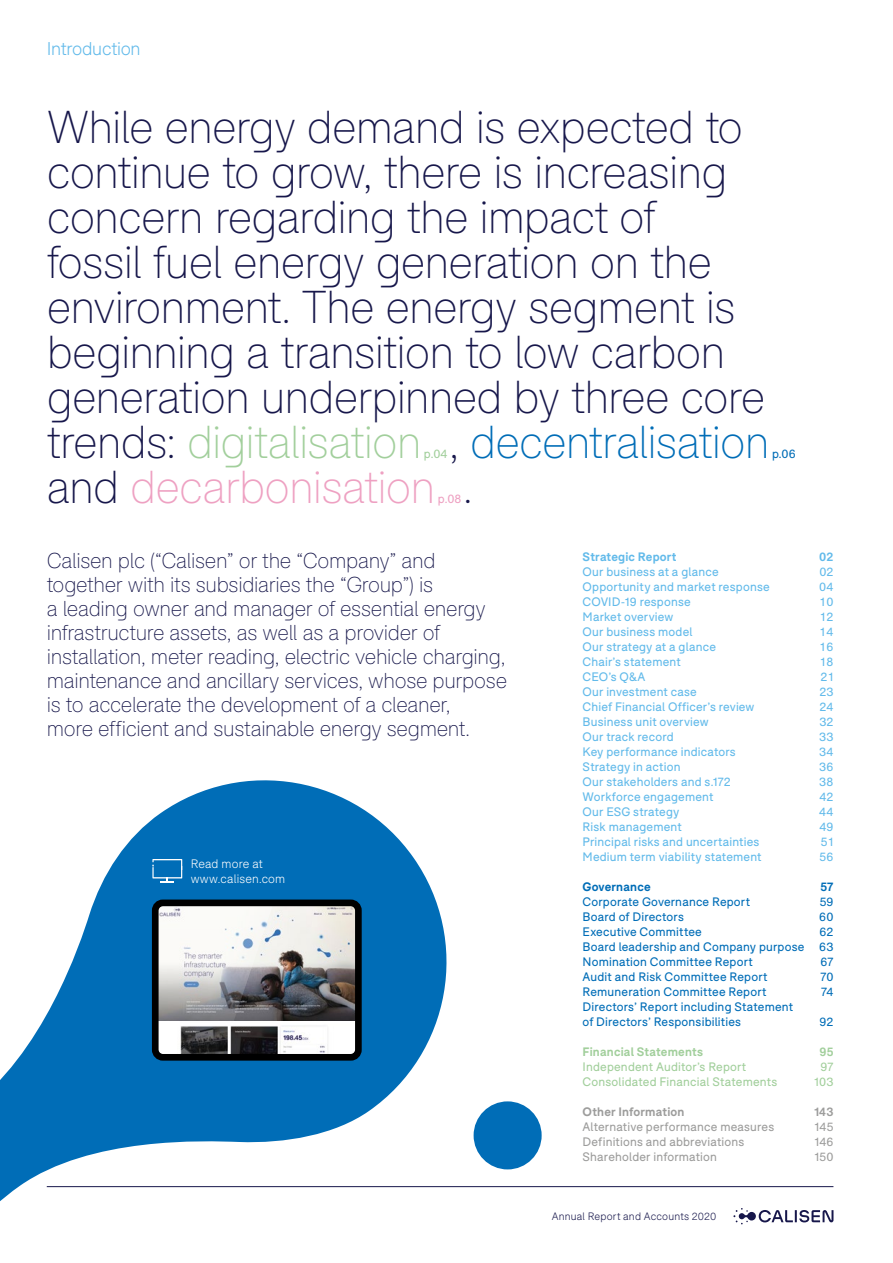
<style>
.page{position:relative;width:893px;height:1263px;background:#fff}
.page>*{position:absolute;margin:0;border:0;box-sizing:border-box;transform-origin:0 0}
.t1{font:100 45px/45px "F37 Bolton";letter-spacing:-.02em;color:#17174b}
.t2{font:100 45px "F37 Bolton";letter-spacing:-.02em;color:#eea1c2}
.t3{font:100 45px "F37 Bolton";letter-spacing:-.02em;color:#006db7}
.t4{font:100 21px/24px "F37 Bolton";letter-spacing:-.015em;color:#17174b}
.t5{font:300 18px "F37 Bolton";letter-spacing:-.015em;color:#62baea}
.t6{font:12px "F37 Bolton";letter-spacing:.015em;color:#62baea}
.t7{font:12px/15px "F37 Bolton";letter-spacing:.015em;color:#006db7;text-align:justify}
.t8{font:12px "F37 Bolton";letter-spacing:.015em;color:#9d9d9c}
.t9{font:12px "F37 Bolton";letter-spacing:.015em;color:#a2cf9c}
.t10{font:300 12px/15px "F37 Bolton";letter-spacing:.015em;color:#fff}
.t11{font:700 12px "F37 Bolton";letter-spacing:.02em;color:#a2cf9c}
.t12{font:700 12px "F37 Bolton";letter-spacing:.015em;color:#9d9d9c}
.t13{font:700 12px "F37 Bolton";letter-spacing:.015em;color:#62baea}
.t14{font:700 12px "F37 Bolton";letter-spacing:.015em;color:#006db7}
.t15{font:12px "F37 Bolton";color:#eea1c2}
.t16{font:300 10.5px "F37 Bolton";letter-spacing:.02em;color:#17174b}
.s1{color:#a2cf9c}
.s2{color:#17174b}
</style>
<div class="page">
<svg style="left:0;top:780px;width:471px;height:421px;fill:#006db7"></svg>
<div style="left:474px;top:1101px;width:68px;height:68px;background:#006db7;border-radius:50%"></div>
<img style="left:160px;top:907px;width:194px;height:145px">
<div style="left:152px;top:899px;width:210px;height:161px;border:7px solid #000;border-radius:8px"></div>
<svg style="left:152px;top:859px;width:30px;height:23px"></svg>
<hr style="left:47px;top:1186px;width:786px;height:1px;background:#17174b">
<svg style="left:733px;top:1208px;width:100px;height:16px"></svg>
<h3 class="t5" style="left:47px;top:39px;width:95px">Introduction</h3>
<p class="t1" style="left:47px;top:104px;width:720px">While energy demand is expected to continue to grow, there is increasing concern regarding the impact of<br>fossil fuel energy generation on the environment. The energy segment is beginning a transition to low carbon generation underpinned by three core trends: <span class="s1">digitalisation</span></p>
<h1 class="t3" style="left:449px;top:416px;width:322px"><span class="s2">,</span> decentralisation</h1>
<p class="t9" style="left:424px;top:446px;width:25px">p.04</p>
<p class="t7" style="left:772px;top:446px;width:25px">p.06</p>
<h1 class="t2" style="left:47px;top:461px;width:390px"><span class="s2">and</span> decarbonisation</h1>
<p class="t15" style="left:438px;top:491px;width:25px">p.08</p>
<h1 class="t1" style="left:463px;top:464px;width:11px">.</h1>
<p class="t4" style="left:47px;top:548px;width:462px">Calisen plc (“Calisen” or the “Company” and together with its subsidiaries the “Group”) is<br>a leading owner and manager of essential energy infrastructure assets, as well as a provider of installation, meter reading, electric vehicle charging, maintenance and ancillary services, whose purpose is to accelerate the development of a cleaner,<br>more efficient and sustainable energy segment.</p>
<p class="t10" style="left:191px;top:856px;width:96px">Read more at www.calisen.com</p>
<p class="t13" style="left:583px;top:550px;width:95px">Strategic Report</p>
<p class="t13" style="left:819px;top:550px;width:16px">02</p>
<p class="t6" style="left:583px;top:565px;width:138px">Our business at a glance</p>
<p class="t6" style="left:819px;top:565px;width:16px">02</p>
<p class="t6" style="left:583px;top:580px;width:189px">Opportunity and market response</p>
<p class="t6" style="left:819px;top:580px;width:16px">04</p>
<p class="t6" style="left:583px;top:595px;width:110px">COVID-19 response</p>
<p class="t6" style="left:820px;top:595px;width:15px">10</p>
<p class="t6" style="left:583px;top:610px;width:92px">Market overview</p>
<p class="t6" style="left:821px;top:610px;width:14px">12</p>
<p class="t6" style="left:583px;top:625px;width:111px">Our business model</p>
<p class="t6" style="left:821px;top:625px;width:14px">14</p>
<p class="t6" style="left:583px;top:640px;width:135px">Our strategy at a glance</p>
<p class="t6" style="left:821px;top:640px;width:14px">16</p>
<p class="t6" style="left:583px;top:655px;width:100px">Chair’s statement</p>
<p class="t6" style="left:821px;top:655px;width:14px">18</p>
<p class="t6" style="left:583px;top:670px;width:64px">CEO’s Q&amp;A</p>
<p class="t6" style="left:820px;top:670px;width:14px">21</p>
<p class="t6" style="left:583px;top:685px;width:116px">Our investment case</p>
<p class="t6" style="left:819px;top:685px;width:16px">23</p>
<p class="t6" style="left:583px;top:700px;width:173px">Chief Financial Officer’s review</p>
<p class="t6" style="left:820px;top:700px;width:15px">24</p>
<p class="t6" style="left:583px;top:715px;width:128px">Business unit overview</p>
<p class="t6" style="left:819px;top:715px;width:16px">32</p>
<p class="t6" style="left:583px;top:730px;width:93px">Our track record</p>
<p class="t6" style="left:819px;top:730px;width:16px">33</p>
<p class="t6" style="left:583px;top:745px;width:155px">Key performance indicators</p>
<p class="t6" style="left:819px;top:745px;width:16px">34</p>
<p class="t6" style="left:583px;top:760px;width:99px">Strategy in action</p>
<p class="t6" style="left:819px;top:760px;width:16px">36</p>
<p class="t6" style="left:583px;top:775px;width:150px">Our stakeholders and s.172</p>
<p class="t6" style="left:819px;top:775px;width:16px">38</p>
<p class="t6" style="left:583px;top:790px;width:132px">Workforce engagement</p>
<p class="t6" style="left:819px;top:790px;width:15px">42</p>
<p class="t6" style="left:583px;top:805px;width:98px">Our ESG strategy</p>
<p class="t6" style="left:819px;top:805px;width:16px">44</p>
<p class="t6" style="left:583px;top:820px;width:101px">Risk management</p>
<p class="t6" style="left:819px;top:820px;width:16px">49</p>
<p class="t6" style="left:583px;top:835px;width:178px">Principal risks and uncertainties</p>
<p class="t6" style="left:821px;top:835px;width:14px">51</p>
<p class="t6" style="left:583px;top:850px;width:181px">Medium term viability statement</p>
<p class="t6" style="left:820px;top:850px;width:15px">56</p>
<p class="t14" style="left:583px;top:880px;width:70px">Governance</p>
<p class="t14" style="left:820px;top:880px;width:15px">57</p>
<p class="t7" style="left:583px;top:895px;width:169px">Corporate Governance Report</p>
<p class="t7" style="left:820px;top:895px;width:15px">59</p>
<p class="t7" style="left:583px;top:910px;width:103px">Board of Directors</p>
<p class="t7" style="left:819px;top:910px;width:16px">60</p>
<p class="t7" style="left:583px;top:925px;width:121px">Executive Committee</p>
<p class="t7" style="left:583px;top:925px;width:252px;text-indent:237px">62<br>Board leadership and Company purpose 63<br>Nomination Committee Report</p>
<p class="t7" style="left:820px;top:955px;width:14px">67</p>
<p class="t7" style="left:583px;top:970px;width:186px">Audit and Risk Committee Report</p>
<p class="t7" style="left:820px;top:970px;width:15px">70</p>
<p class="t7" style="left:583px;top:985px;width:185px">Remuneration Committee Report</p>
<p class="t7" style="left:821px;top:985px;width:14px">74</p>
<p class="t7" style="left:583px;top:1000px;width:212px">Directors’ Report including Statement of Directors’ Responsibilities</p>
<p class="t7" style="left:820px;top:1015px;width:15px">92</p>
<p class="t11" style="left:583px;top:1045px;width:122px">Financial Statements</p>
<p class="t11" style="left:819px;top:1045px;width:16px">95</p>
<p class="t9" style="left:583px;top:1060px;width:165px">Independent Auditor’s Report</p>
<p class="t9" style="left:820px;top:1060px;width:14px">97</p>
<p class="t9" style="left:583px;top:1075px;width:196px">Consolidated Financial Statements</p>
<p class="t9" style="left:814px;top:1075px;width:21px">103</p>
<p class="t12" style="left:583px;top:1105px;width:103px">Other Information</p>
<p class="t12" style="left:814px;top:1105px;width:21px">143</p>
<p class="t8" style="left:583px;top:1120px;width:193px">Alternative performance measures</p>
<p class="t8" style="left:815px;top:1120px;width:20px">145</p>
<p class="t8" style="left:583px;top:1135px;width:163px">Definitions and abbreviations</p>
<p class="t8" style="left:815px;top:1135px;width:20px">146</p>
<p class="t8" style="left:583px;top:1150px;width:136px">Shareholder information</p>
<p class="t8" style="left:815px;top:1150px;width:20px">150</p>
<p class="t16" style="left:552px;top:1210px;width:166px">Annual Report and Accounts 2020</p>
</div>
